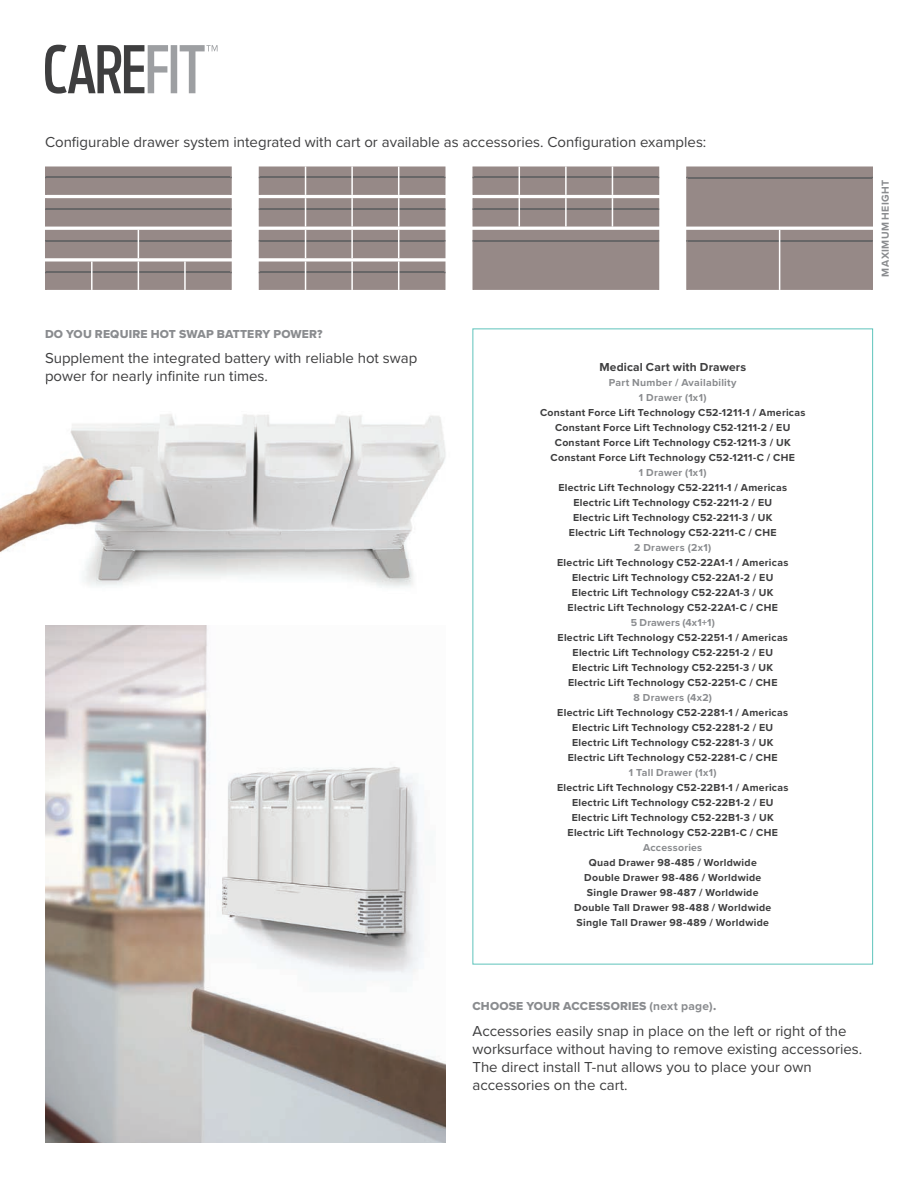
<style>
.page{position:relative;width:918px;height:1188px;background:#fff}
.page>*{position:absolute;margin:0;border:0;box-sizing:border-box;transform-origin:0 0}
.t1{font:15px/18px "Proxima Nova";color:#3e3e3f}
.t2{font:12px "Proxima Nova Extrabld";letter-spacing:.015em;color:#8a8c8f}
.t3{font:700 12px "Proxima Nova";letter-spacing:.015em;color:#3e3e3f}
.t4{font:700 10.5px/15px "Proxima Nova";letter-spacing:.025em;color:#3e3e3f;text-align:center}
.t5{font:700 10.5px/15px "Proxima Nova";letter-spacing:.025em;color:#8a8c8f;text-align:center}
.s1{font-family:"Proxima Nova";font-weight:700}
</style>
<div class="page">
<img style="left:0;top:384px;width:446px;height:204px">
<img style="left:45px;top:625px;width:401px;height:518px">
<svg style="left:45px;top:45px;width:173px;height:49px"></svg>
<svg style="left:45px;top:166px;width:187px;height:124px;background:#9c9190"></svg>
<svg style="left:259px;top:166px;width:187px;height:124px;background:#9e9391"></svg>
<svg style="left:472px;top:166px;width:187px;height:124px;background:#9b8f8d"></svg>
<svg style="left:686px;top:166px;width:187px;height:124px;background:#988b8a"></svg>
<hr style="left:779px;top:230px;width:1px;height:60px;background:#fff">
<h1 class="t1" style="left:45px;top:133px;width:663px">Configurable drawer system integrated with cart or available as accessories. Configuration examples:</h1>
<p class="t2" style="left:45px;top:325px;width:279px">DO YOU REQUIRE HOT SWAP BATTERY POWER?</p>
<h1 class="t1" style="left:45px;top:350px;width:374px">Supplement the integrated battery with reliable hot swap power for nearly infinite run times.</h1>
<p class="t3" style="left:599px;top:360px;width:148px">Medical Cart with Drawers</p>
<p class="t5" style="left:609px;top:375px;width:129px">Part Number / Availability<br>1 Drawer (1x1)</p>
<p class="t4" style="left:540px;top:405px;width:267px">Constant Force Lift Technology C52-1211-1 / Americas Constant Force Lift Technology C52-1211-2 / EU Constant Force Lift Technology C52-1211-3 / UK Constant Force Lift Technology C52-1211-C / CHE</p>
<p class="t5" style="left:639px;top:465px;width:69px">1 Drawer (1x1)</p>
<p class="t4" style="left:558px;top:480px;width:230px">Electric Lift Technology C52-2211-1 / Americas Electric Lift Technology C52-2211-2 / EU Electric Lift Technology C52-2211-3 / UK Electric Lift Technology C52-2211-C / CHE</p>
<p class="t5" style="left:634px;top:540px;width:79px">2 Drawers (2x1)</p>
<p class="t4" style="left:557px;top:555px;width:233px">Electric Lift Technology C52-22A1-1 / Americas Electric Lift Technology C52-22A1-2 / EU Electric Lift Technology C52-22A1-3 / UK Electric Lift Technology C52-22A1-C / CHE</p>
<p class="t5" style="left:631px;top:615px;width:86px">5 Drawers (4x1+1)</p>
<p class="t4" style="left:558px;top:630px;width:232px">Electric Lift Technology C52-2251-1 / Americas Electric Lift Technology C52-2251-2 / EU Electric Lift Technology C52-2251-3 / UK Electric Lift Technology C52-2251-C / CHE</p>
<p class="t5" style="left:634px;top:690px;width:80px">8 Drawers (4x2)</p>
<p class="t4" style="left:557px;top:705px;width:232px">Electric Lift Technology C52-2281-1 / Americas Electric Lift Technology C52-2281-2 / EU Electric Lift Technology C52-2281-3 / UK Electric Lift Technology C52-2281-C / CHE</p>
<p class="t5" style="left:629px;top:765px;width:89px">1 Tall Drawer (1x1)</p>
<p class="t4" style="left:557px;top:780px;width:233px">Electric Lift Technology C52-22B1-1 / Americas Electric Lift Technology C52-22B1-2 / EU Electric Lift Technology C52-22B1-3 / UK Electric Lift Technology C52-22B1-C / CHE</p>
<p class="t5" style="left:643px;top:840px;width:61px">Accessories</p>
<p class="t4" style="left:574px;top:855px;width:199px">Quad Drawer 98-485 / Worldwide Double Drawer 98-486 / Worldwide Single Drawer 98-487 / Worldwide Double Tall Drawer 98-488 / Worldwide Single Tall Drawer 98-489 / Worldwide</p>
<p class="t5" style="left:878px;top:277px;width:98px;rotate:-90deg">MAXIMUM HEIGHT</p>
<p class="t2" style="left:472px;top:997px;width:245px">CHOOSE YOUR ACCESSORIES <span class="s1">(next page)</span>.</p>
<h1 class="t1" style="left:472px;top:1022px;width:391px">Accessories easily snap in place on the left or right of the worksurface without having to remove existing accessories.<br>The direct install T-nut allows you to place your own accessories on the cart.</h1>
</div>
